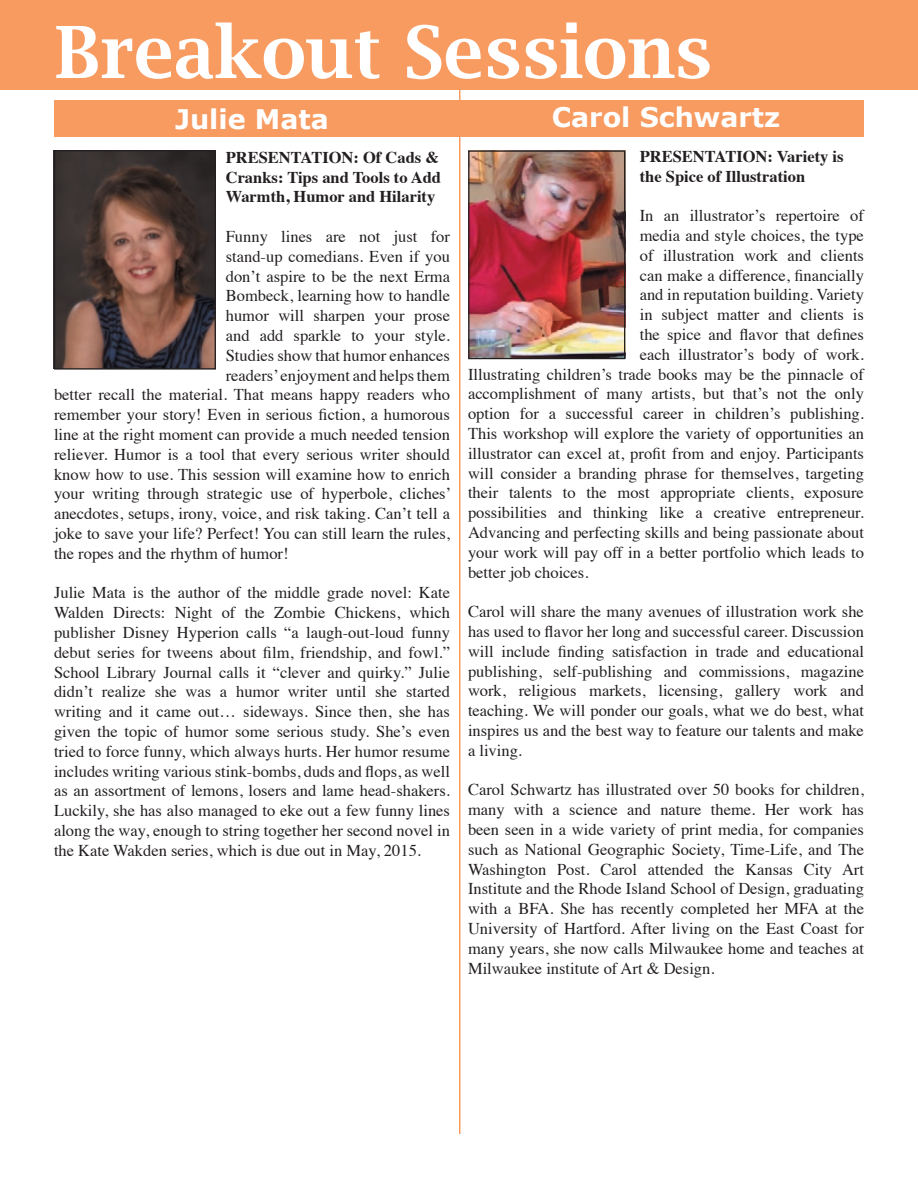
<style>
.page{position:relative;width:918px;height:1188px;background:#fff}
.page>*{position:absolute;margin:0;border:0;box-sizing:border-box;transform-origin:0 0}
.t1{font:600 72px "Lucida Bright";color:#fff}
.t2{font:700 27px "Verdana";color:#fff}
.t3{font:16.5px/19.8px "Times";color:#231f20;text-align:justify}
.t4{font:700 16.5px/19.8px "Times";color:#231f20;text-align:justify}
</style>
<div class="page">
<div style="left:54px;top:100px;width:406px;height:37px;background:#f89b61"></div>
<img style="left:470px;top:152px;width:153px;height:205px">
<div style="left:468px;top:150px;width:157px;height:209px;border:1px solid #231f20"></div>
<img style="left:56px;top:152px;width:158px;height:216px">
<div style="left:54px;top:150px;width:162px;height:220px;border:1px solid #231f20"></div>
<div style="left:460px;top:101px;width:404px;height:36px;background:#f89b61"></div>
<div style="left:0;top:0;width:918px;height:90px;background:#f89b61"></div>
<hr style="left:459px;top:90px;width:2px;height:1044px;background:#f89b61">
<h1 class="t1" style="left:55px;top:11px;width:659px">Breakout Sessions</h1>
<h2 class="t2" style="left:175px;top:101px;width:155px">Julie Mata</h2>
<h2 class="t2" style="left:552px;top:99px;width:230px">Carol Schwartz</h2>
<p class="t4" style="left:226px;top:146px;width:217px">PRESENTATION: Of Cads &amp; Cranks: Tips and Tools to Add Warmth, Humor and Hilarity</p>
<p class="t3" style="left:226px;top:225px;width:226px">Funny lines are not just for</p>
<p class="t3" style="left:226px;top:245px;width:226px">stand-up comedians. Even if you</p>
<p class="t3" style="left:226px;top:265px;width:226px">don’t aspire to be the next Erma</p>
<p class="t3" style="left:226px;top:285px;width:226px">Bombeck, learning how to handle</p>
<p class="t3" style="left:226px;top:304px;width:226px">humor will sharpen your prose</p>
<p class="t3" style="left:226px;top:324px;width:226px">and add sparkle to your style.</p>
<p class="t3" style="left:226px;top:344px;width:226px">Studies show that humor enhances</p>
<p class="t3" style="left:226px;top:364px;width:226px">readers’ enjoyment and helps them</p>
<p class="t3" style="left:54px;top:384px;width:397px">better recall the material. That means happy readers who</p>
<p class="t3" style="left:54px;top:403px;width:397px">remember your story! Even in serious fiction, a humorous</p>
<p class="t3" style="left:54px;top:423px;width:398px">line at the right moment can provide a much needed tension</p>
<p class="t3" style="left:54px;top:443px;width:397px">reliever. Humor is a tool that every serious writer should</p>
<p class="t3" style="left:54px;top:463px;width:397px">know how to use. This session will examine how to enrich</p>
<p class="t3" style="left:54px;top:483px;width:399px">your writing through strategic use of hyperbole, cliches’</p>
<p class="t3" style="left:54px;top:502px;width:397px">anecdotes, setups, irony, voice, and risk taking. Can’t tell a</p>
<p class="t3" style="left:54px;top:522px;width:397px">joke to save your life? Perfect! You can still learn the rules,</p>
<p class="t3" style="left:54px;top:542px;width:236px">the ropes and the rhythm of humor!</p>
<p class="t3" style="left:54px;top:582px;width:398px">Julie Mata is the author of the middle grade novel: Kate Walden Directs: Night of the Zombie Chickens, which publisher Disney Hyperion calls “a laugh-out-loud funny debut series for tweens about film, friendship, and fowl.” School Library Journal calls it “clever and quirky.” Julie didn’t realize she was a humor writer until she started writing and it came out… sideways. Since then, she has given the topic of humor some serious study. She’s even tried to force funny, which always hurts. Her humor resume includes writing various stink-bombs, duds and flops, as well as an assortment of lemons, losers and lame head-shakers.<br>Luckily, she has also managed to eke out a few funny lines along the way, enough to string together her second novel in the Kate Wakden series, which is due out in May, 2015.</p>
<p class="t4" style="left:640px;top:145px;width:205px">PRESENTATION: Variety is the Spice of Illustration</p>
<p class="t3" style="left:640px;top:204px;width:226px">In an illustrator’s repertoire of</p>
<p class="t3" style="left:640px;top:224px;width:226px">media and style choices, the type</p>
<p class="t3" style="left:640px;top:244px;width:226px">of illustration work and clients</p>
<p class="t3" style="left:640px;top:264px;width:226px">can make a difference, financially</p>
<p class="t3" style="left:640px;top:284px;width:226px">and in reputation building. Variety</p>
<p class="t3" style="left:640px;top:303px;width:226px">in subject matter and clients is</p>
<p class="t3" style="left:640px;top:323px;width:226px">the spice and flavor that defines</p>
<p class="t3" style="left:640px;top:343px;width:226px">each illustrator’s body of work.</p>
<p class="t3" style="left:468px;top:363px;width:397px">Illustrating children’s trade books may be the pinnacle of</p>
<p class="t3" style="left:468px;top:383px;width:398px">accomplishment of many artists, but that’s not the only</p>
<p class="t3" style="left:468px;top:402px;width:397px">option for a successful career in children’s publishing.</p>
<p class="t3" style="left:468px;top:422px;width:397px">This workshop will explore the variety of opportunities an</p>
<p class="t3" style="left:468px;top:442px;width:398px">illustrator can excel at, profit from and enjoy. Participants</p>
<p class="t3" style="left:468px;top:462px;width:398px">will consider a branding phrase for themselves, targeting</p>
<p class="t3" style="left:468px;top:482px;width:397px">their talents to the most appropriate clients, exposure</p>
<p class="t3" style="left:468px;top:501px;width:397px">possibilities and thinking like a creative entrepreneur.</p>
<p class="t3" style="left:468px;top:521px;width:397px">Advancing and perfecting skills and being passionate about</p>
<p class="t3" style="left:468px;top:541px;width:397px">your work will pay off in a better portfolio which leads to</p>
<p class="t3" style="left:468px;top:561px;width:122px">better job choices.</p>
<p class="t3" style="left:468px;top:600px;width:398px">Carol will share the many avenues of illustration work she has used to flavor her long and successful career. Discussion will include finding satisfaction in trade and educational publishing, self-publishing and commissions, magazine work, religious markets, licensing, gallery work and teaching. We will ponder our goals, what we do best, what inspires us and the best way to feature our talents and make a living.</p>
<p class="t3" style="left:468px;top:779px;width:398px">Carol Schwartz has illustrated over 50 books for children, many with a science and nature theme. Her work has been seen in a wide variety of print media, for companies such as National Geographic Society, Time-Life, and The Washington Post. Carol attended the Kansas City Art Institute and the Rhode Island School of Design, graduating with a BFA. She has recently completed her MFA at the University of Hartford. After living on the East Coast for many years, she now calls Milwaukee home and teaches at Milwaukee institute of Art &amp; Design.</p>
</div>
